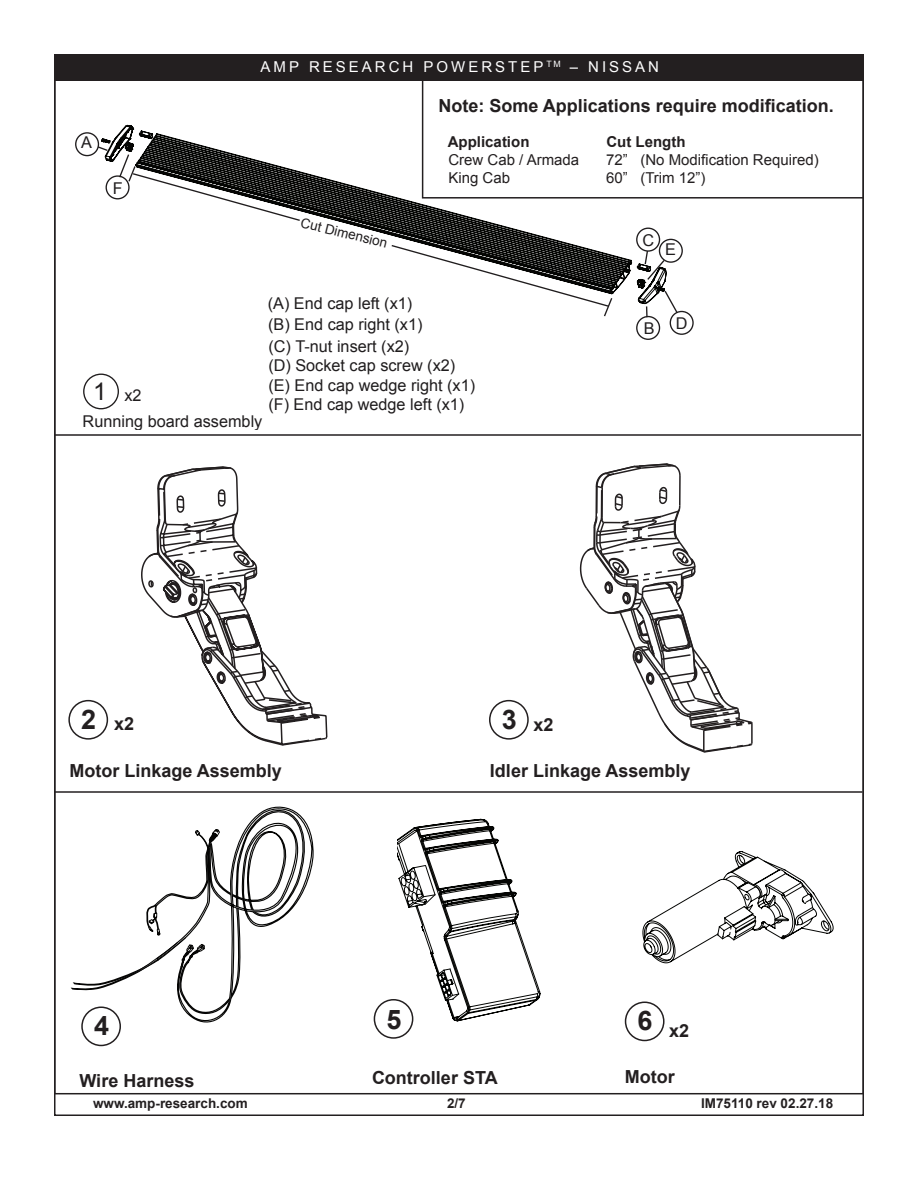
<style>
.page{position:relative;width:918px;height:1188px;background:#fff}
.page>*{position:absolute;margin:0;border:0;box-sizing:border-box;transform-origin:0 0}
.t1{font:700 27px "Arial";color:#231f20}
.t2{font:700 18px "Arial";color:#231f20}
.t3{font:16.2px/21.3px "Arial";color:#201d1e}
.t4{font:15px "Arial";color:#231f20}
.t5{font:15px "Arial";letter-spacing:.2em;color:#fff}
.t6{font:700 15px "Arial";color:#231f20}
.t7{font:700 13.5px "Arial";color:#231f20}
.t8{font:13.5px "Arial";color:#201d1e}
.s1{font-size:24.45px}
.s2{font-size:27px}
</style>
<div class="page">
<div style="left:54px;top:55px;width:809px;height:26px;background:#231f20"></div>
<hr style="left:54px;top:434px;width:807px;height:2px;background:#231f20">
<hr style="left:54px;top:791px;width:808px;height:2px;background:#231f20">
<div style="left:83px;top:374px;width:36px;height:35px;border:1px solid #201d1e;border-radius:50%"></div>
<svg style="left:101px;top:125px;width:566px;height:179px"></svg>
<div style="left:636px;top:228px;width:24px;height:24px;border:1px solid #201d1e;border-radius:50%"></div>
<div style="left:659px;top:239px;width:24px;height:24px;border:1px solid #201d1e;border-radius:50%"></div>
<svg style="left:644px;top:249px;width:22px;height:32px"></svg>
<div style="left:670px;top:311px;width:24px;height:24px;border:1px solid #201d1e;border-radius:50%"></div>
<svg style="left:663px;top:289px;width:16px;height:26px"></svg>
<div style="left:636px;top:316px;width:24px;height:24px;border:1px solid #201d1e;border-radius:50%"></div>
<svg style="left:646px;top:306px;width:2px;height:11px"></svg>
<div style="left:75px;top:132px;width:24px;height:24px;border:1px solid #201d1e;border-radius:50%"></div>
<svg style="left:96px;top:145px;width:13px;height:7px"></svg>
<div style="left:106px;top:175px;width:24px;height:24px;border:1px solid #201d1e;border-radius:50%"></div>
<svg style="left:118px;top:153px;width:183px;height:69px"></svg>
<svg style="left:390px;top:244px;width:223px;height:73px"></svg>
<div style="left:489px;top:700px;width:40px;height:40px;border:2px solid #231f20;border-radius:50%"></div>
<div style="left:81px;top:1006px;width:40px;height:40px;border:2px solid #231f20;border-radius:50%"></div>
<div style="left:68px;top:700px;width:40px;height:40px;border:2px solid #231f20;border-radius:50%"></div>
<div style="left:625px;top:1002px;width:40px;height:39px;border:2px solid #231f20;border-radius:50%"></div>
<div style="left:374px;top:999px;width:39px;height:40px;border:2px solid #231f20;border-radius:50%"></div>
<svg style="left:185px;top:619px;width:142px;height:127px"></svg>
<svg style="left:150px;top:467px;width:108px;height:152px"></svg>
<svg style="left:579px;top:463px;width:174px;height:290px"></svg>
<svg style="left:71px;top:807px;width:243px;height:216px"></svg>
<svg style="left:398px;top:819px;width:143px;height:203px"></svg>
<svg style="left:643px;top:851px;width:191px;height:112px"></svg>
<div style="left:422px;top:54px;width:442px;height:145px;border:2px solid #231f20"></div>
<p class="t3" style="left:81px;top:132px;width:12px">A</p>
<p class="t3" style="left:113px;top:178px;width:11px">F</p>
<p class="t5" style="left:261px;top:57px;width:400px">AMP RESEARCH POWERSTEP <sup>TM</sup> – NISSAN</p>
<p class="t8" style="left:303px;top:213px;width:90px;rotate:14deg">Cut Dimension</p>
<p class="t2" style="left:438px;top:93px;width:397px">Note: Some Applications require modification.</p>
<p class="t6" style="left:448px;top:132px;width:83px">Application</p>
<p class="t6" style="left:606px;top:132px;width:81px">Cut Length</p>
<p class="t4" style="left:448px;top:150px;width:132px">Crew Cab / Armada</p>
<p class="t4" style="left:606px;top:150px;width:214px">72” (No Modification Required)</p>
<p class="t4" style="left:448px;top:168px;width:63px">King Cab</p>
<p class="t4" style="left:606px;top:168px;width:101px">60” (Trim 12”)</p>
<p class="t3" style="left:643px;top:230px;width:13px">C</p>
<p class="t3" style="left:665px;top:239px;width:12px">E</p>
<p class="t3" style="left:268px;top:293px;width:156px">(A) End cap left (x1) (B) End cap right (x1) (C) T-nut insert (x2)</p>
<p class="t3" style="left:268px;top:356px;width:208px;line-height:19.5px">(D) Socket cap screw (x2) (E) End cap wedge right (x1) (F) End cap wedge left (x1)</p>
<p class="t3" style="left:83px;top:382px;width:181px;line-height:26.5px;text-indent:11px"><span class="s1">1</span> x2<br>Running board assembly</p>
<p class="t3" style="left:644px;top:317px;width:12px">B</p>
<p class="t3" style="left:676px;top:313px;width:13px">D</p>
<p class="t2" style="left:81px;top:711px;width:55px"><span class="s2">2</span> x2</p>
<p class="t2" style="left:69px;top:759px;width:214px">Motor Linkage Assembly</p>
<h1 class="t1" style="left:502px;top:701px;width:17px">3</h1>
<p class="t2" style="left:490px;top:759px;width:202px">Idler Linkage Assembly</p>
<p class="t2" style="left:534px;top:712px;width:22px">x2</p>
<h1 class="t1" style="left:94px;top:1008px;width:17px">4</h1>
<p class="t2" style="left:80px;top:1068px;width:116px">Wire Harness</p>
<h1 class="t1" style="left:386px;top:1002px;width:17px">5</h1>
<p class="t2" style="left:372px;top:1066px;width:127px">Controller STA</p>
<h1 class="t1" style="left:638px;top:1003px;width:17px">6</h1>
<p class="t2" style="left:625px;top:1064px;width:51px">Motor</p>
<p class="t2" style="left:669px;top:1018px;width:22px">x2</p>
<p class="t7" style="left:93px;top:1094px;width:156px">www.amp-research.com</p>
<p class="t7" style="left:447px;top:1094px;width:20px">2/7</p>
<p class="t7" style="left:701px;top:1094px;width:134px">IM75110 rev 02.27.18</p>
</div>
